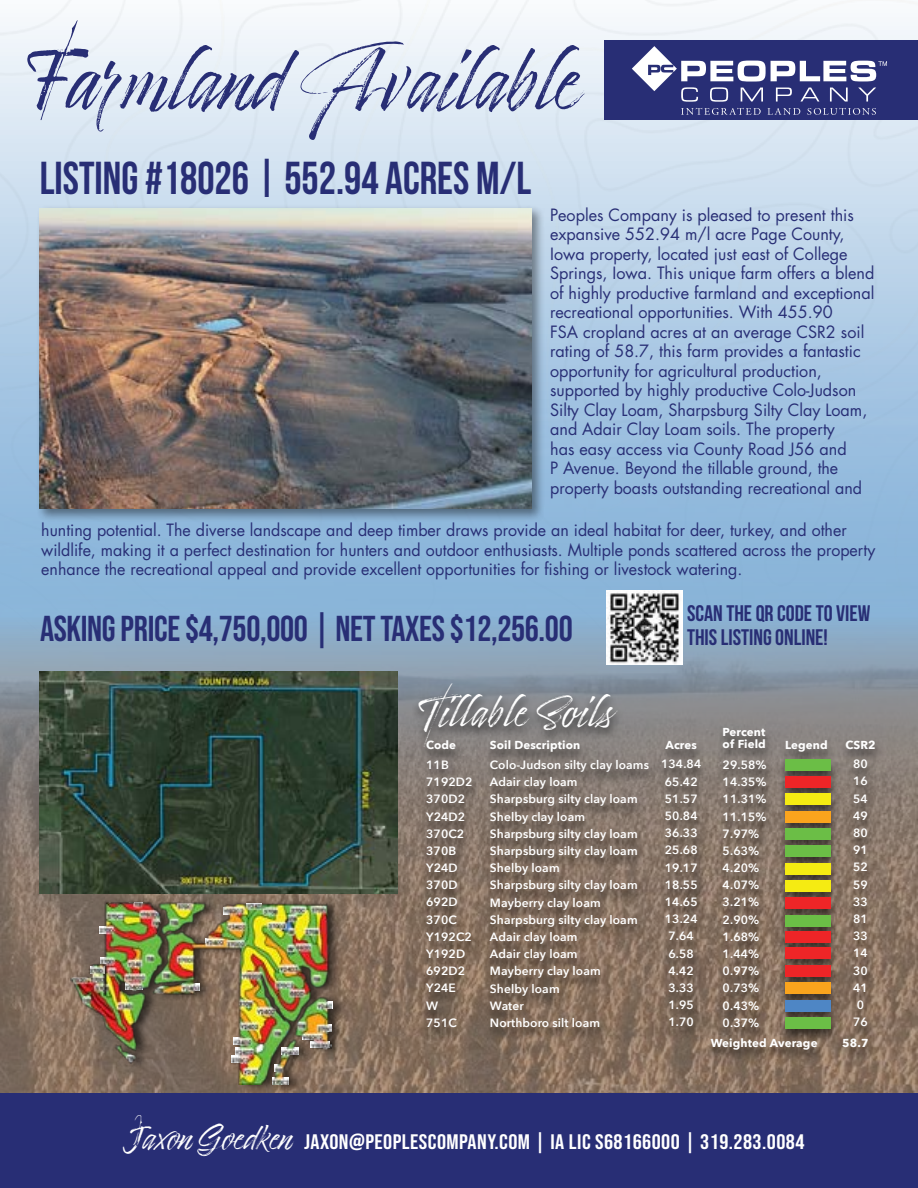
<style>
.page{position:relative;width:918px;height:1188px;background:#fff}
.page>*{position:absolute;margin:0;border:0;box-sizing:border-box;transform-origin:0 0}
.t1{font:75.9px "Timberline";color:#282e75;scale:.94 1}
.t2{font:700 46.05px "Bebas Neue";color:#282e75;scale:.94 1}
.t3{font:38.1px "Timberline";letter-spacing:.03em;color:#fff;scale:.94 1}
.t4{font:36px "Bebas Neue";letter-spacing:-.01em;color:#282e75}
.t5{font:700 22.5px/24px "Bebas Neue";color:#282e75}
.t6{font:21px "Bebas Neue";letter-spacing:.02em;color:#fff;scale:1.08 1}
.t7{font:16.5px/19.5px "Futura Std";color:#282e75}
.t8{font:600 12px/17.2px "Avenir Next";letter-spacing:.01em;color:#fff}
.t9{font:700 11.55px "Avenir Next";letter-spacing:.01em;color:#fff}
.s1{font-family:"Timberline";font-size:30px}
</style>
<div class="page">
<img style="left:0;top:697px;width:918px;height:397px">
<img style="left:0;top:0;width:918px;height:697px">
<div style="left:605px;top:40px;width:313px;height:80px;background:#282e75"></div>
<div style="left:37px;top:205px;width:508px;height:317px;background:#000;opacity:.43"></div>
<img style="left:40px;top:208px;width:492px;height:301px">
<img style="left:40px;top:672px;width:357px;height:221px">
<div style="left:0;top:1094px;width:918px;height:94px;background:#282e75"></div>
<svg style="left:632px;top:46px;width:255px;height:56px"></svg>
<svg style="left:681px;top:108px;width:80px;height:7px"></svg>
<svg style="left:768px;top:108px;width:32px;height:7px"></svg>
<svg style="left:807px;top:108px;width:69px;height:7px"></svg>
<div style="left:411px;top:682px;width:473px;height:381px;background:#000;opacity:.6"></div>
<div style="left:785px;top:759px;width:45px;height:12px;background:#6bbe46"></div>
<div style="left:785px;top:776px;width:45px;height:11px;background:#ee2527"></div>
<div style="left:785px;top:793px;width:45px;height:11px;background:#f5eb12"></div>
<div style="left:785px;top:811px;width:45px;height:12px;background:#faa41d"></div>
<div style="left:785px;top:845px;width:45px;height:11px;background:#6bbe46"></div>
<div style="left:785px;top:828px;width:45px;height:12px;background:#6bbe46"></div>
<div style="left:785px;top:863px;width:45px;height:12px;background:#f5eb12"></div>
<div style="left:785px;top:880px;width:45px;height:12px;background:#f5eb12"></div>
<div style="left:785px;top:898px;width:45px;height:11px;background:#ee2527"></div>
<div style="left:785px;top:915px;width:45px;height:11px;background:#6bbe46"></div>
<div style="left:785px;top:947px;width:45px;height:11px;background:#ee2527"></div>
<div style="left:785px;top:965px;width:45px;height:11px;background:#ee2527"></div>
<div style="left:785px;top:982px;width:45px;height:12px;background:#faa41d"></div>
<div style="left:785px;top:1000px;width:45px;height:11px;background:#4e86c5"></div>
<div style="left:785px;top:1017px;width:45px;height:11px;background:#6bbe46"></div>
<div style="left:785px;top:931px;width:45px;height:11px;background:#ee2527"></div>
<div style="left:71px;top:897px;width:275px;height:197px;background:#000;opacity:.58"></div>
<svg style="left:331px;top:1002px;width:2px;height:7px"></svg>
<img style="left:71px;top:899px;width:260px;height:185px">
<img style="left:607px;top:590px;width:76px;height:75px">
<h1 class="t1" style="left:25px;top:38px;width:591px">Farmland Available</h1>
<h2 class="t2" style="left:40px;top:153px;width:524px">LISTING #18026 | 552.94 ACRES M/L</h2>
<p class="t7" style="left:550px;top:205px;width:326px">Peoples Company is pleased to present this expansive 552.94 m/l acre Page County, Iowa property, located just east of College Springs, Iowa. This unique farm offers a blend of highly productive farmland and exceptional recreational opportunities. With 455.90<br>FSA cropland acres at an average CSR2 soil rating of 58.7, this farm provides a fantastic opportunity for agricultural production, supported by highly productive Colo-Judson Silty Clay Loam, Sharpsburg Silty Clay Loam, and Adair Clay Loam soils. The property<br>has easy access via County Road J56 and<br>P Avenue. Beyond the tillable ground, the property boasts outstanding recreational and</p>
<p class="t7" style="left:41px;top:520px;width:836px">hunting potential. The diverse landscape and deep timber draws provide an ideal habitat for deer, turkey, and other wildlife, making it a perfect destination for hunters and outdoor enthusiasts. Multiple ponds scattered across the property enhance the recreational appeal and provide excellent opportunities for fishing or livestock watering.</p>
<h3 class="t4" style="left:40px;top:609px;width:534px">ASKING PRICE $4,750,000 | NET TAXES $12,256.00</h3>
<h3 class="t5" style="left:687px;top:601px;width:185px">SCAN THE QR CODE TO VIEW<br>THIS LISTING ONLINE!</h3>
<h3 class="t3" style="left:417px;top:690px;width:210px">Tillable Soils</h3>
<p class="t9" style="left:723px;top:725px;width:44px">Percent</p>
<p class="t9" style="left:426px;top:737px;width:32px">Code</p>
<p class="t9" style="left:490px;top:737px;width:92px">Soil Description</p>
<p class="t9" style="left:665px;top:737px;width:33px">Acres</p>
<p class="t9" style="left:723px;top:737px;width:45px">of Field</p>
<p class="t9" style="left:785px;top:737px;width:44px">Legend</p>
<p class="t8" style="left:426px;top:756px;width:48px">11B<br>7192D2<br>370D2<br>Y24D2<br>370C2<br>370B<br>Y24D<br>370D<br>692D<br>370C<br>Y192C2<br>Y192D<br>692D2<br>Y24E<br>W<br>751C</p>
<p class="t8" style="left:490px;top:756px;width:161px">Colo-Judson silty clay loams<br>Adair clay loam<br>Sharpsburg silty clay loam<br>Shelby clay loam<br>Sharpsburg silty clay loam<br>Sharpsburg silty clay loam<br>Shelby loam<br>Sharpsburg silty clay loam<br>Mayberry clay loam<br>Sharpsburg silty clay loam<br>Adair clay loam<br>Adair clay loam<br>Mayberry clay loam<br>Shelby loam<br>Water<br>Northboro silt loam</p>
<p class="t8" style="left:661px;top:755px;width:42px;text-align:center">134.84<br>65.42<br>51.57<br>50.84<br>36.33<br>25.68<br>19.17<br>18.55<br>14.65<br>13.24<br>7.64<br>6.58<br>4.42<br>3.33<br>1.95<br>1.70</p>
<p class="t8" style="left:723px;top:756px;width:46px">29.58%<br>14.35%<br>11.31%<br>11.15%<br>7.97%<br>5.63%<br>4.20%<br>4.07%<br>3.21%<br>2.90%<br>1.68%<br>1.44%<br>0.97%<br>0.73%<br>0.43%<br>0.37%</p>
<p class="t9" style="left:845px;top:737px;width:32px">CSR2</p>
<p class="t8" style="left:853px;top:755px;width:16px;text-align:center">80<br>16<br>54<br>49<br>80<br>91<br>52<br>59<br>33<br>81<br>33<br>14<br>30<br>41<br>0<br>76</p>
<p class="t9" style="left:711px;top:1036px;width:108px">Weighted Average</p>
<p class="t9" style="left:842px;top:1036px;width:28px">58.7</p>
<p class="t6" style="left:125px;top:1129px;width:631px"><span class="s1">Jaxon Goedken</span> JAXON@PEOPLESCOMPANY.COM | IA LIC S68166000 | 319.283.0084</p>
</div>
